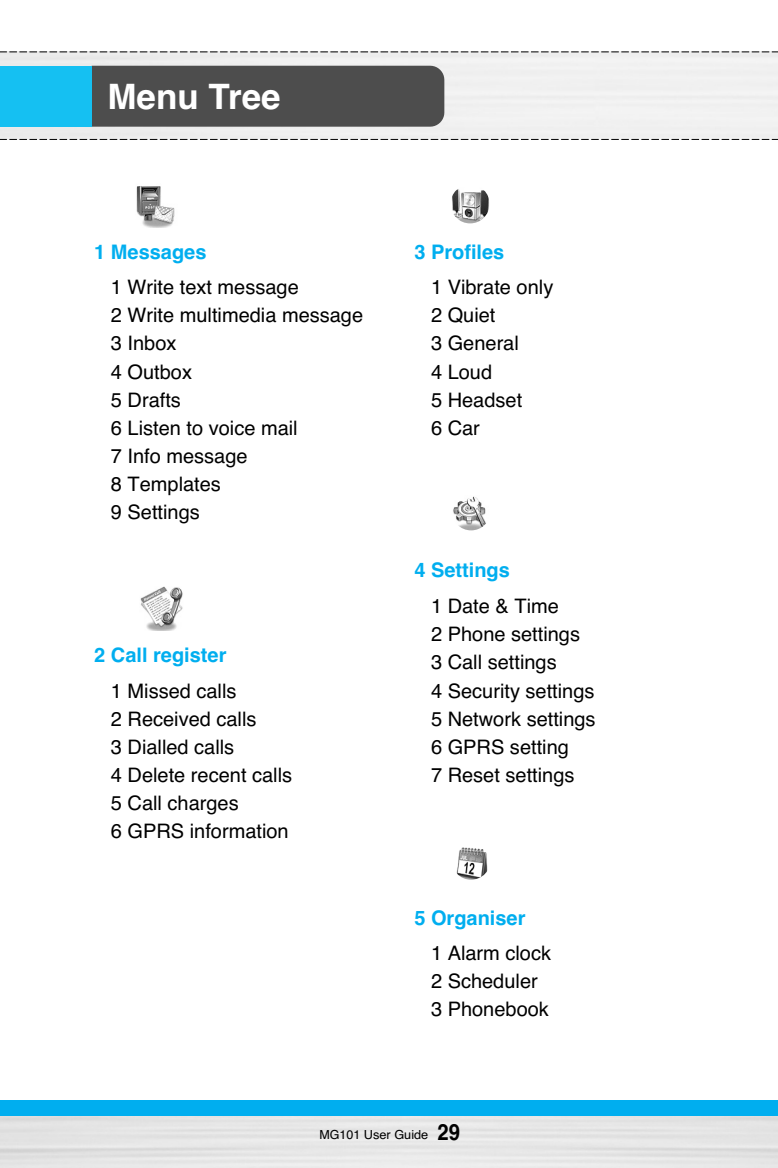
<style>
.page{position:relative;width:778px;height:1168px;background:#fff}
.page>*{position:absolute;margin:0;border:0;box-sizing:border-box;transform-origin:0 0}
.t1{font:700 35px "Helvetica";color:#fff}
.t2{font:20px/28.2px "Helvetica";color:#000}
.t3{font:700 20px "Helvetica";color:#00aeef}
.t4{font:12.5px "Helvetica";color:#000}
.s1{font-weight:700;font-size:22.5px}
</style>
<div class="page">
<img style="left:0;top:1115px;width:778px;height:53px">
<div style="left:0;top:52px;width:778px;height:87px;background:#f0f0f0"></div>
<div style="left:0;top:1099px;width:778px;height:16px;background:#00aeef"></div>
<svg style="left:0;top:139px;width:778px;height:1px"></svg>
<svg style="left:0;top:51px;width:778px;height:1px"></svg>
<div style="left:92px;top:66px;width:352px;height:61px;background:#4d4d4d"></div>
<div style="left:0;top:66px;width:92px;height:61px;background:#15c0f2"></div>
<img style="left:136px;top:186px;width:39px;height:41px">
<img style="left:140px;top:586px;width:43px;height:44px">
<img style="left:450px;top:184px;width:39px;height:39px;border-radius:50%">
<img style="left:451px;top:491px;width:39px;height:39px;border-radius:50%">
<img style="left:451px;top:840px;width:39px;height:39px;border-radius:50%">
<h1 class="t1" style="left:107px;top:84px;width:175px">Menu Tree</h1>
<p class="t3" style="left:94px;top:244px;width:114px">1 Messages</p>
<p class="t2" style="left:111px;top:275px;width:254px">1 Write text message<br>2 Write multimedia message<br>3 Inbox<br>4 Outbox<br>5 Drafts<br>6 Listen to voice mail<br>7 Info message<br>8 Templates<br>9 Settings</p>
<p class="t3" style="left:94px;top:647px;width:134px">2 Call register</p>
<p class="t2" style="left:111px;top:678px;width:183px">1 Missed calls<br>2 Received calls<br>3 Dialled calls<br>4 Delete recent calls<br>5 Call charges<br>6 GPRS information</p>
<p class="t3" style="left:414px;top:244px;width:92px">3 Profiles</p>
<p class="t2" style="left:431px;top:275px;width:124px">1 Vibrate only<br>2 Quiet<br>3 General<br>4 Loud<br>5 Headset<br>6 Car</p>
<p class="t3" style="left:414px;top:563px;width:97px">4 Settings</p>
<p class="t2" style="left:431px;top:594px;width:166px">1 Date &amp; Time<br>2 Phone settings<br>3 Call settings<br>4 Security settings<br>5 Network settings<br>6 GPRS setting<br>7 Reset settings</p>
<p class="t3" style="left:414px;top:910px;width:113px">5 Organiser</p>
<p class="t2" style="left:431px;top:941px;width:121px">1 Alarm clock<br>2 Scheduler<br>3 Phonebook</p>
<p class="t4" style="left:319px;top:1130px;width:142px">MG101 User Guide <span class="s1">29</span></p>
</div>
